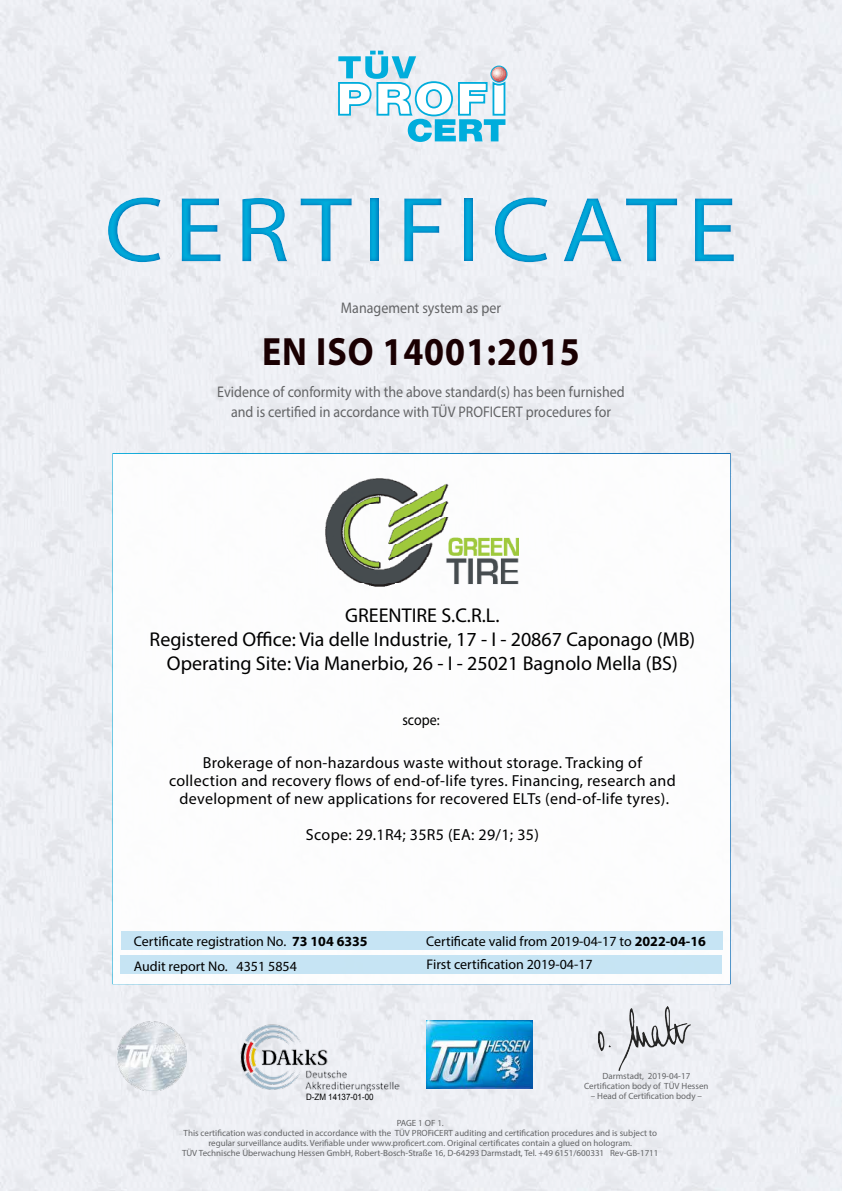
<style>
.page{position:relative;width:842px;height:1191px;background:#fff}
.page>*{position:absolute;margin:0;border:0;box-sizing:border-box;transform-origin:0 0}
.t1{font:93px "Myriad Pro";letter-spacing:.1em;color:#00addc;scale:1.1 1}
.t2{font:700 39.6px "Myriad Pro";letter-spacing:.025em;color:#1a0002;scale:.91 1}
.t3{font:20px/24px "Myriad Pro";color:#000;text-align:center}
.t4{font:16px/18px "Myriad Pro";letter-spacing:.02em;color:#000;text-align:center}
.t5{font:15.4px/20px "Myriad Pro";color:#636466;text-align:center;scale:.91 1}
.t6{font:15.4px "Myriad Pro";color:#000;scale:.91 1}
.t7{font:14px/24.6px "Myriad Pro";color:#000}
.t8{font:9px/10px "Myriad Pro";color:#636466;text-align:center}
.t9{font:8.8px "Arial";color:#000;scale:.91 1}
.s1{font-weight:700}
</style>
<div class="page">
<img style="left:0;top:0;width:842px;height:1191px">
<img style="left:598px;top:1006px;width:92px;height:64px">
<svg style="left:338px;top:51px;width:169px;height:91px"></svg>
<img style="left:241px;top:1024px;width:158px;height:67px">
<img style="left:427px;top:1020px;width:106px;height:69px">
<div style="left:112px;top:453px;width:619px;height:531px;background:#fff;border:2px solid #fff"></div>
<div style="left:120px;top:955px;width:602px;height:19px;background:#c0e2f3"></div>
<div style="left:121px;top:931px;width:601px;height:19px;background:#c0e2f3"></div>
<div style="left:0;top:172px;width:842px;height:114px;background:#006bb6;opacity:.75"></div>
<img style="left:117px;top:1021px;width:70px;height:69px">
<img style="left:326px;top:478px;width:193px;height:108px">
<h1 class="t1" style="left:104px;top:173px;width:577px">CERTIFICATE</h1>
<h3 class="t5" style="left:341px;top:298px;width:177px">Management system as per</h3>
<h2 class="t2" style="left:262px;top:326px;width:351px">EN ISO 14001:2015</h2>
<h3 class="t5" style="left:217px;top:381px;width:449px">Evidence of conformity with the above standard(s) has been furnished and is certified in accordance with TÜV PROFICERT procedures for</h3>
<h3 class="t3" style="left:150px;top:603px;width:547px">GREENTIRE S.C.R.L.<br>Registered Office: Via delle Industrie, 17 - I - 20867 Caponago (MB)<br>Operating Site: Via Manerbio, 26 - I - 25021 Bagnolo Mella (BS)</h3>
<h3 class="t6" style="left:402px;top:710px;width:42px">scope:</h3>
<h3 class="t4" style="left:169px;top:754px;width:508px">Brokerage of non-hazardous waste without storage. Tracking of collection and recovery flows of end-of-life tyres. Financing, research and development of new applications for recovered ELTs (end-of-life tyres).</h3>
<h3 class="t4" style="left:306px;top:826px;width:234px">Scope: 29.1R4; 35R5 (EA: 29/1; 35)</h3>
<h3 class="t7" style="left:134px;top:929px;width:236px">Certificate registration No. <span class="s1">73 104 6335<br></span>Audit report No. 4351 5854</h3>
<p class="t9" style="left:306px;top:1090px;width:76px">D-ZM 14137-01-00</p>
<h3 class="t7" style="left:426px;top:929px;width:281px">Certificate valid from 2019-04-17 to <span class="s1">2022-04-16</span></h3>
<h3 class="t7" style="left:427px;top:952px;width:168px">First certification 2019-04-17</h3>
<p class="t8" style="left:584px;top:1071px;width:126px">Darmstadt, 2019-04-17<br>Certification body of TÜV Hessen</p>
<p class="t8" style="left:591px;top:1091px;width:113px">– Head of Certification body –</p>
<p class="t8" style="left:182px;top:1118px;width:478px">PAGE 1 OF 1.<br>This certification was conducted in accordance with the TÜV PROFiCERT auditing and certification procedures and is subject to regular surveillance audits. Verifiable under www.proficert.com. Original certificates contain a glued on hologram.<br>TÜV Technische Überwachung Hessen GmbH, Robert-Bosch-Straße 16, D-64293 Darmstadt, Tel. +49 6151/600331 Rev-GB-1711</p>
</div>
